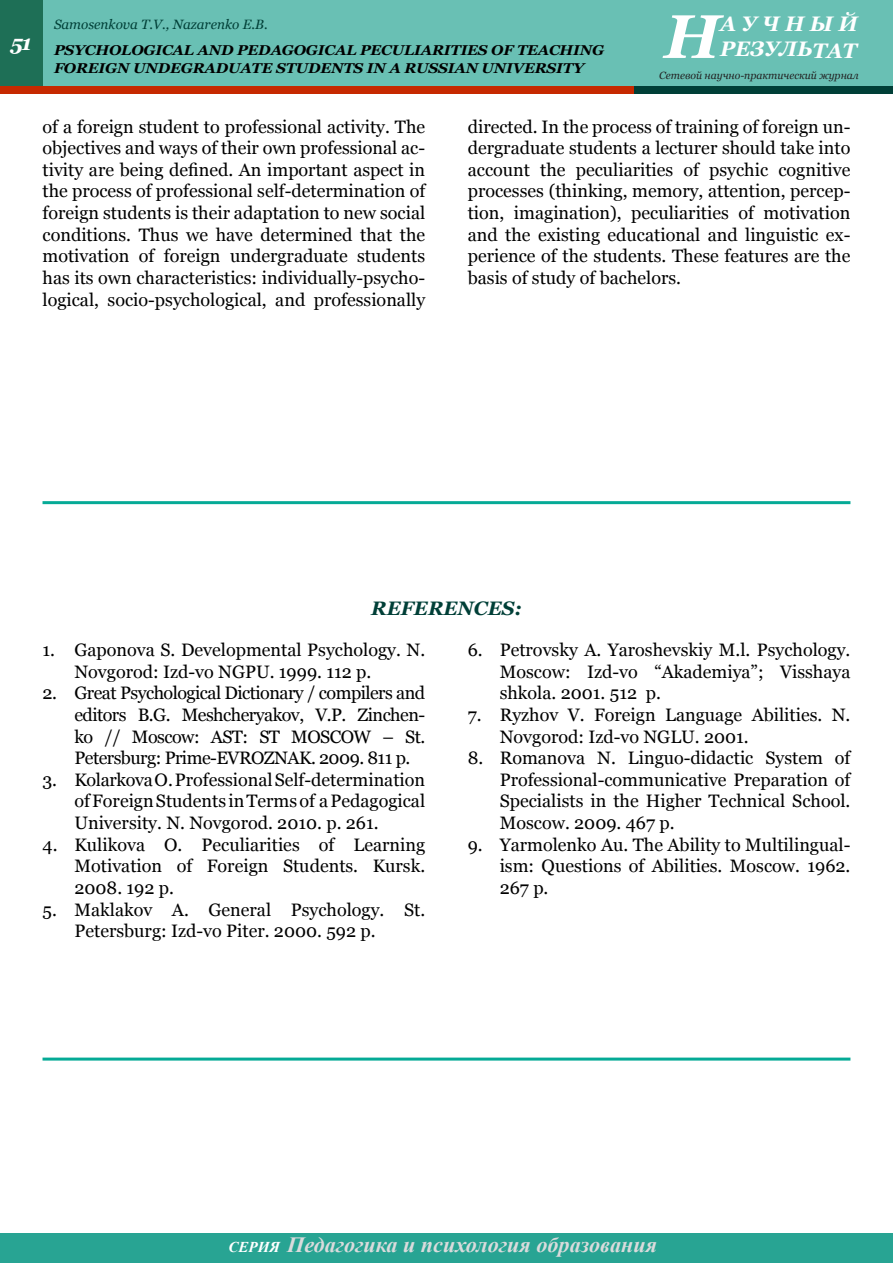
<style>
.page{position:relative;width:893px;height:1263px;background:#fff}
.page>*{position:absolute;margin:0;border:0;box-sizing:border-box;transform-origin:0 0}
.t1{font:italic 700 61.5px "Georgia";color:#fff}
.t2{font:italic 700 21.75px "Times New Roman";color:#dadbdc}
.t3{font:italic 700 21px/25.2px "Georgia";color:#fff}
.t4{font:italic 700 19.5px "Georgia";color:#003f37}
.t5{font:18px/21.6px "Georgia";color:#000;text-align:justify}
.t6{font:italic 700 14.25px/18px "Georgia";letter-spacing:-.01em;color:#000;scale:1.05 1}
.t7{font:italic 13.5px "Georgia";color:#003f37}
.t8{font:italic 10.5px "Georgia";color:#222}
.s1{font-size:15px;color:#fff}
</style>
<div class="page">
<div style="left:0;top:1233px;width:893px;height:30px;background:#28a493"></div>
<div style="left:0;top:0;width:893px;height:94px;background:#69c0b4"></div>
<div style="left:0;top:0;width:43px;height:90px;background:#1e6f56"></div>
<div style="left:0;top:86px;width:655px;height:8px;background:#c62900"></div>
<div style="left:634px;top:86px;width:259px;height:8px;background:#003f37"></div>
<hr style="left:43px;top:501px;width:807px;height:3px;background:#05aa96">
<hr style="left:43px;top:1057px;width:807px;height:3px;background:#05aa96">
<p class="t3" style="left:720px;top:11px;width:139px">АУЧНЫЙ<br>РЕЗУЛЬТАТ</p>
<p class="t8" style="left:659px;top:69px;width:201px">Сетевой научно-практический журнал</p>
<p class="t7" style="left:54px;top:17px;width:215px">Samosenkova T.V., Nazarenko E.B.</p>
<h1 class="t1" style="left:664px;top:2px;width:58px">Н</h1>
<p class="t6" style="left:54px;top:41px;width:525px;text-indent:-43px"><sup>51</sup> PSYCHOLOGICAL AND PEDAGOGICAL PECULIARITIES OF TEACHING<br>FOREIGN UNDEGRADUATE STUDENTS IN A RUSSIAN UNIVERSITY</p>
<p class="t5" style="left:43px;top:116px;width:384px">of a foreign student to professional activity. The objectives and ways of their own professional ac&shy;tivity are being defined. An important aspect in the process of professional self-determination of foreign students is their adaptation to new social conditions. Thus we have determined that the motivation of foreign undergraduate students has its own characteristics: individually-psycho&shy;logical, socio-psychological, and professionally</p>
<p class="t5" style="left:468px;top:116px;width:384px">directed. In the process of training of foreign un&shy;dergraduate students a lecturer should take into account the peculiarities of psychic cognitive processes (thinking, memory, attention, percep&shy;tion, imagination), peculiarities of motivation and the existing educational and linguistic ex&shy;perience of the students. These features are the basis of study of bachelors.</p>
<p class="t4" style="left:371px;top:597px;width:152px">REFERENCES:</p>
<p class="t5" style="left:74px;top:639px;width:352px;text-indent:-32px">1. Gaponova S. Developmental Psychology. N.<br>Novgorod: Izd-vo NGPU. 1999. 112 p.</p>
<p class="t5" style="left:74px;top:682px;width:352px;text-indent:-32px">2. Great Psychological Dictionary / compilers and editors B.G. Meshcheryakov, V.P. Zinchen&shy;ko // Moscow: AST: ST MOSCOW – St.<br>Petersburg: Prime-EVROZNAK. 2009. 811 p.</p>
<p class="t5" style="left:74px;top:769px;width:352px;text-indent:-32px">3. Kolarkova O. Professional Self-determination of Foreign Students in Terms of a Pedagogical University. N. Novgorod. 2010. p. 261.</p>
<p class="t5" style="left:74px;top:834px;width:352px;text-indent:-32px">4. Kulikova O. Peculiarities of Learning Motivation of Foreign Students. Kursk.<br>2008. 192 p.</p>
<p class="t5" style="left:74px;top:898px;width:352px;text-indent:-32px">5. Maklakov A. General Psychology. St.<br>Petersburg: Izd-vo Piter. 2000. 592 p.</p>
<p class="t5" style="left:500px;top:639px;width:352px;text-indent:-32px">6. Petrovsky A. Yaroshevskiy M.l. Psychology.<br>Moscow: Izd-vo “Akademiya”; Visshaya shkola. 2001. 512 p.</p>
<p class="t5" style="left:500px;top:704px;width:352px;text-indent:-32px">7. Ryzhov V. Foreign Language Abilities. N.<br>Novgorod: Izd-vo NGLU. 2001.</p>
<p class="t5" style="left:500px;top:747px;width:352px;text-indent:-32px">8. Romanova N. Linguo-didactic System of Professional-communicative Preparation of Specialists in the Higher Technical School.<br>Moscow. 2009. 467 p.</p>
<p class="t5" style="left:500px;top:834px;width:352px;text-indent:-32px">9. Yarmolenko Au. The Ability to Multilingual&shy;ism: Questions of Abilities. Moscow. 1962.<br>267 p.</p>
<p class="t2" style="left:229px;top:1229px;width:430px"><span class="s1">СЕРИЯ</span> Педагогика и психология образования</p>
</div>
